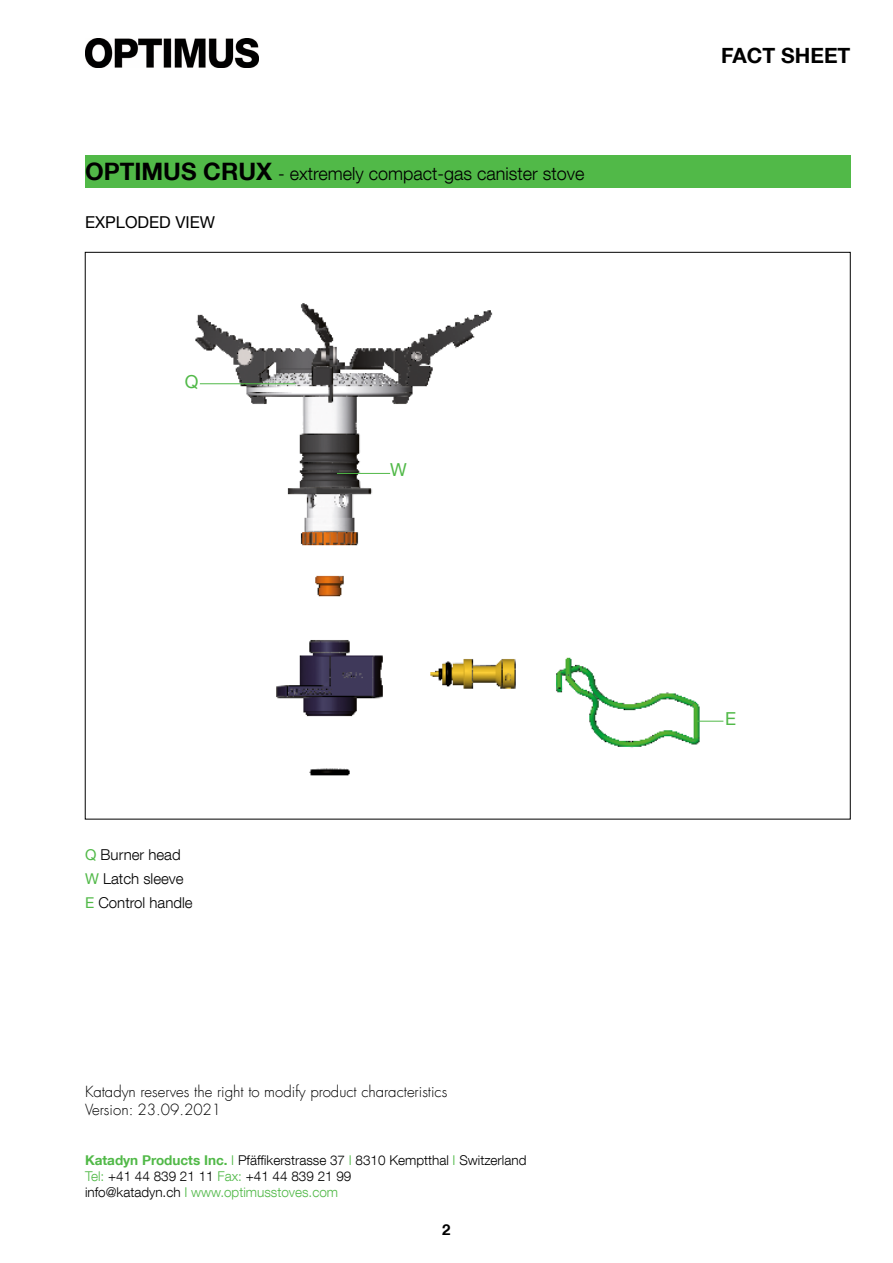
<style>
.page{position:relative;width:893px;height:1263px;background:#fff}
.page>*{position:absolute;margin:0;border:0;box-sizing:border-box;transform-origin:0 0}
.t1{font:700 21px "Helvetica Neue LT Com";color:#000}
.t2{font:300 18px "Helvetica Neue LT Com";color:#000}
.t3{font:18px "Helvetica Neue LT Pro";color:#51b948}
.t4{font:16.5px "Helvetica Neue LT Pro";color:#000}
.t5{font:300 15px/18px "Futura Com";color:#000}
.t6{font:300 15px/24px "Helvetica Neue LT Com";color:#000}
.t7{font:700 15px "Helvetica Neue LT Com";color:#000}
.t8{font:300 13.5px/16.2px "Helvetica Neue LT Com";color:#000}
.s1{font-weight:700;font-size:24px}
.s2{font-family:"Helvetica Neue LT Pro";font-weight:400;color:#51b948}
.s3{font-weight:700;color:#51b948}
.s4{color:#51b948}
</style>
<div class="page">
<img style="left:85px;top:39px;width:174px;height:28px">
<div style="left:85px;top:155px;width:765px;height:33px;background:#51b948"></div>
<img style="left:195px;top:303px;width:529px;height:473px">
<svg style="left:697px;top:721px;width:26px;height:1px"></svg>
<hr style="left:200px;top:383px;width:96px;height:1px;background:#51b948">
<hr style="left:337px;top:473px;width:53px;height:1px;background:#51b948">
<h2 class="t2" style="left:85px;top:163px;width:501px"><span class="s1">OPTIMUS CRUX</span> - extremely compact-gas canister stove</h2>
<p class="t4" style="left:85px;top:212px;width:132px">EXPLODED VIEW</p>
<h2 class="t3" style="left:185px;top:370px;width:15px">Q</h2>
<p class="t6" style="left:85px;top:842px;width:109px"><span class="s2">Q</span> Burner head<br><span class="s2">W</span> Latch sleeve<br><span class="s2">E</span> Control handle</p>
<h2 class="t3" style="left:390px;top:459px;width:18px">W</h2>
<p class="t5" style="left:85px;top:1082px;width:364px">Katadyn reserves the right to modify product characteristics<br>Version: 23.09.2021</p>
<p class="t8" style="left:85px;top:1152px;width:443px"><span class="s3">Katadyn Products Inc.</span> <span class="s4">I</span> Pfäffikerstrasse 37 <span class="s4">I</span> 8310 Kemptthal <span class="s4">I</span> Switzerland<br><span class="s4">Tel:</span> +41 44 839 21 11 <span class="s4">Fax:</span> +41 44 839 21 99<br>info@katadyn.ch <span class="s4">I www.optimusstoves.com</span></p>
<p class="t7" style="left:442px;top:1220px;width:10px">2</p>
<h1 class="t1" style="left:721px;top:42px;width:131px">FACT SHEET</h1>
<h2 class="t3" style="left:725px;top:708px;width:12px">E</h2>
</div>
